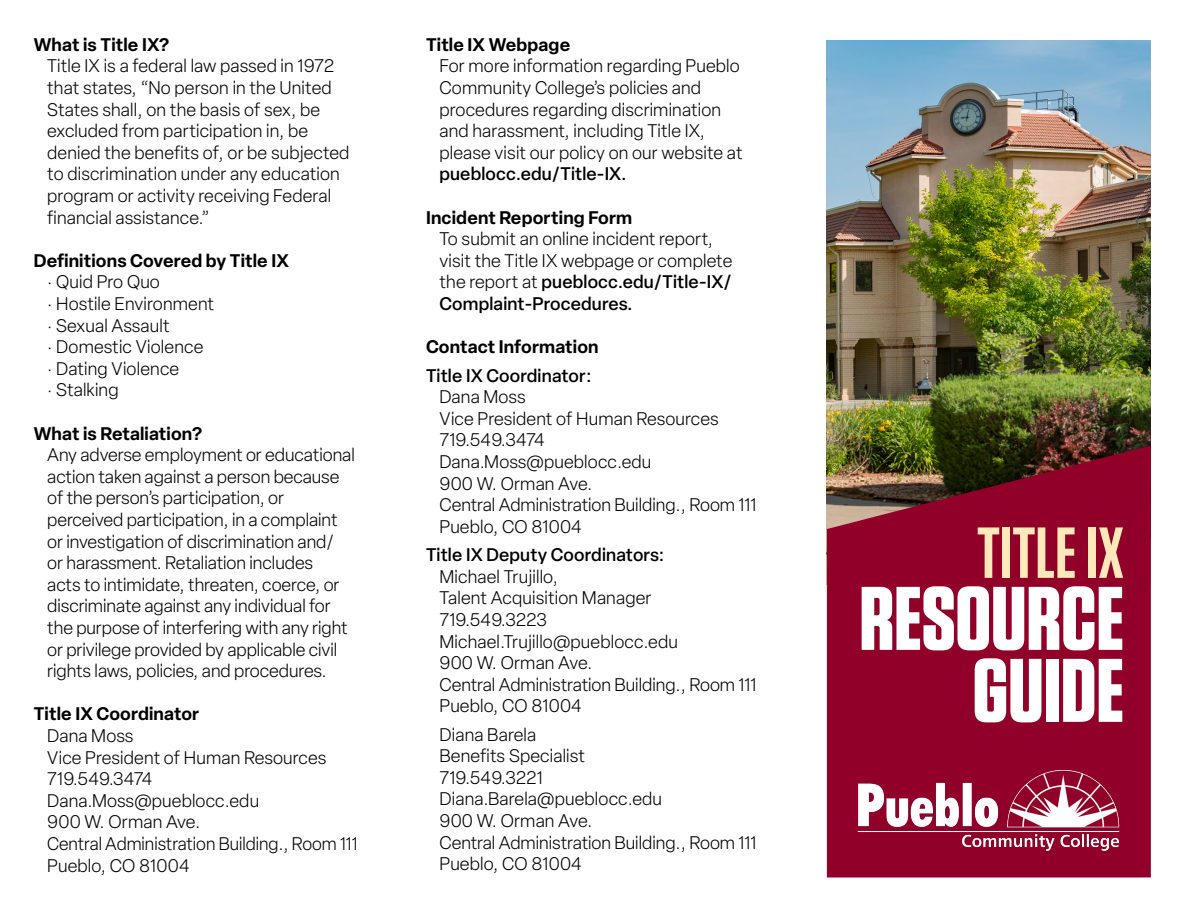
<style>
.page{position:relative;width:1188px;height:918px;background:#fff}
.page>*{position:absolute;margin:0;border:0;box-sizing:border-box;transform-origin:0 0}
.t1{font:700 90px "Tungsten";color:#fff}
.t2{font:600 72px "Tungsten";color:#ffe8ba}
.t3{font:300 18px/21.6px "Elza";letter-spacing:.005em;color:#000}
.t4{font:600 18px "Elza";letter-spacing:.01em;color:#000}
.t5{font:500 18px "Elza";letter-spacing:.01em;color:#000}
.s1{font-weight:500}
</style>
<div class="page">
<img style="left:827px;top:40px;width:324px;height:406px">
<svg style="left:827px;top:446px;width:324px;height:432px;background:#890828"></svg>
<img style="left:854px;top:767px;width:270px;height:86px">
<p class="t4" style="left:34px;top:32px;width:137px">What is Title IX?</p>
<p class="t3" style="left:47px;top:55px;width:304px">Title IX is a federal law passed in 1972 that states, “No person in the United States shall, on the basis of sex, be excluded from participation in, be denied the benefits of, or be subjected to discrimination under any education program or activity receiving Federal financial assistance.”</p>
<p class="t4" style="left:34px;top:248px;width:257px">Definitions Covered by Title IX</p>
<p class="t3" style="left:47px;top:271px;width:114px">· Quid Pro Quo</p>
<p class="t3" style="left:47px;top:293px;width:168px">· Hostile Environment</p>
<p class="t3" style="left:47px;top:314px;width:124px">· Sexual Assault</p>
<p class="t3" style="left:47px;top:336px;width:158px">· Domestic Violence</p>
<p class="t3" style="left:47px;top:358px;width:133px">· Dating Violence</p>
<p class="t3" style="left:47px;top:379px;width:73px">· Stalking</p>
<p class="t4" style="left:34px;top:420px;width:170px">What is Retaliation?</p>
<p class="t3" style="left:47px;top:444px;width:309px">Any adverse employment or educational action taken against a person because of the person’s participation, or perceived participation, in a complaint or investigation of discrimination and/<br>or harassment. Retaliation includes<br>acts to intimidate, threaten, coerce, or discriminate against any individual for the purpose of interfering with any right or privilege provided by applicable civil rights laws, policies, and procedures.</p>
<p class="t4" style="left:34px;top:701px;width:167px">Title IX Coordinator</p>
<p class="t3" style="left:47px;top:725px;width:312px">Dana Moss<br>Vice President of Human Resources<br>719.549.3474<br>Dana.Moss@pueblocc.edu<br>900 W. Orman Ave.<br>Central Administration Building., Room 111</p>
<p class="t3" style="left:47px;top:854px;width:144px">Pueblo, CO 81004</p>
<p class="t4" style="left:426px;top:32px;width:146px">Title IX Webpage</p>
<p class="t3" style="left:440px;top:55px;width:305px">For more information regarding Pueblo Community College’s policies and procedures regarding discrimination and harassment, including Title IX, please visit our policy on our website at <span class="s1">pueblocc.edu/Title-IX.</span></p>
<p class="t4" style="left:426px;top:204px;width:208px">Incident Reporting Form</p>
<p class="t3" style="left:440px;top:228px;width:294px">To submit an online incident report, visit the Title IX webpage or complete the report at <span class="s1">pueblocc.edu/Title-IX/ Complaint-Procedures.</span></p>
<p class="t4" style="left:426px;top:334px;width:174px">Contact Information</p>
<p class="t5" style="left:426px;top:363px;width:167px">Title IX Coordinator:</p>
<p class="t3" style="left:440px;top:386px;width:281px">Dana Moss<br>Vice President of Human Resources<br>719.549.3474<br>Dana.Moss@pueblocc.edu<br>900 W. Orman Ave.</p>
<p class="t3" style="left:440px;top:494px;width:319px">Central Administration Building., Room 111</p>
<p class="t3" style="left:440px;top:516px;width:144px">Pueblo, CO 81004</p>
<p class="t5" style="left:426px;top:542px;width:240px">Title IX Deputy Coordinators:</p>
<p class="t3" style="left:440px;top:566px;width:213px">Michael Trujillo,<br>Talent Acquisition Manager</p>
<p class="t3" style="left:440px;top:609px;width:109px">719.549.3223</p>
<p class="t3" style="left:440px;top:630px;width:240px">Michael.Trujillo@pueblocc.edu</p>
<p class="t3" style="left:440px;top:652px;width:155px">900 W. Orman Ave.</p>
<p class="t3" style="left:440px;top:674px;width:319px">Central Administration Building., Room 111</p>
<p class="t3" style="left:440px;top:695px;width:144px">Pueblo, CO 81004</p>
<p class="t3" style="left:440px;top:723px;width:98px">Diana Barela</p>
<p class="t3" style="left:440px;top:745px;width:147px">Benefits Specialist</p>
<p class="t3" style="left:440px;top:767px;width:105px">719.549.3221</p>
<p class="t3" style="left:440px;top:788px;width:224px">Diana.Barela@pueblocc.edu</p>
<p class="t3" style="left:440px;top:810px;width:319px">900 W. Orman Ave.<br>Central Administration Building., Room 111</p>
<p class="t3" style="left:440px;top:853px;width:144px">Pueblo, CO 81004</p>
<p class="t2" style="left:977px;top:515px;width:149px">TITLE IX</p>
<p class="t1" style="left:859px;top:570px;width:266px">RESOURCE</p>
<p class="t1" style="left:973px;top:642px;width:153px">GUIDE</p>
</div>
